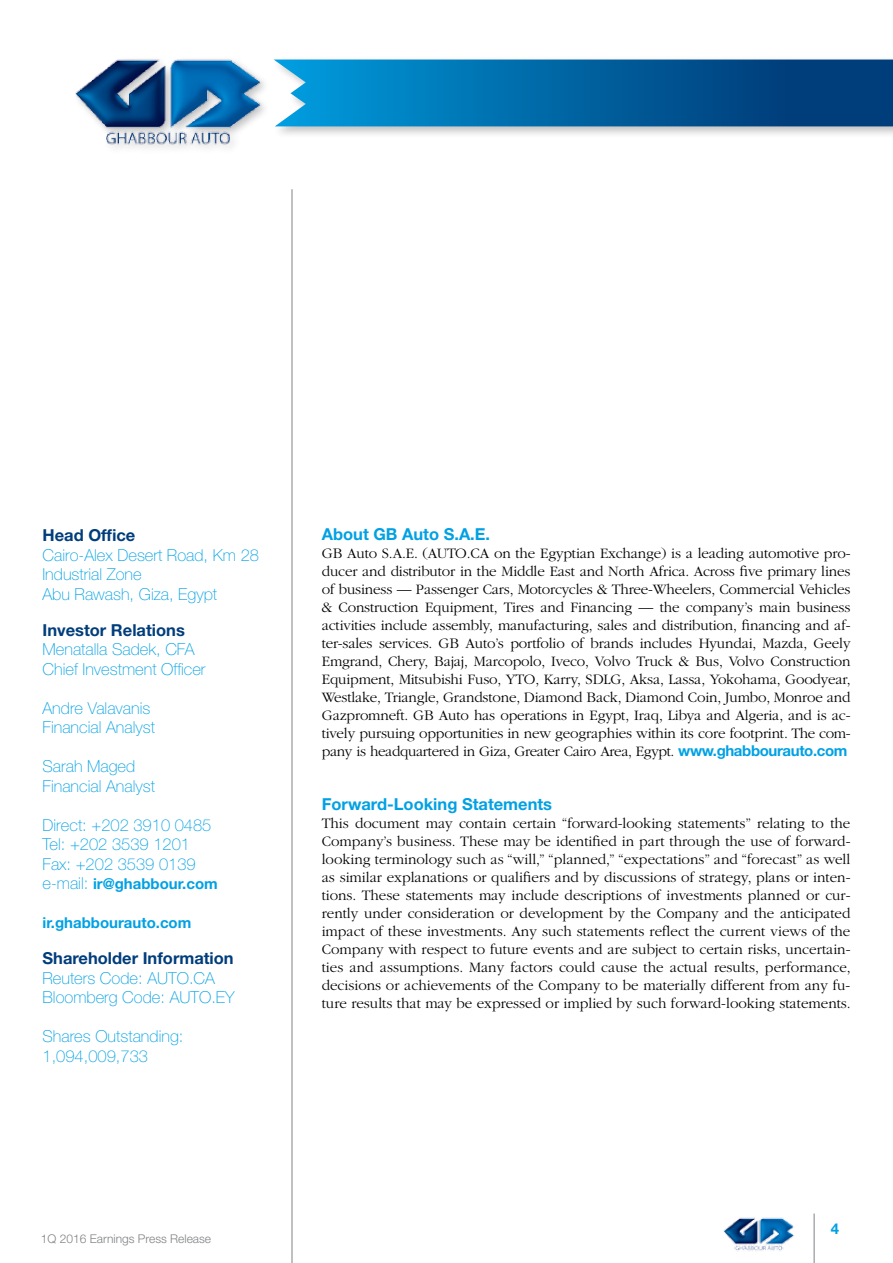
<style>
.page{position:relative;width:893px;height:1263px;background:#fff}
.page>*{position:absolute;margin:0;border:0;box-sizing:border-box;transform-origin:0 0}
.t1{font:100 16.5px/19.5px "Helvetica Neue LT Std";color:#00a1e4}
.t2{font:700 16.5px "Helvetica Neue LT Std";color:#003d7b}
.t3{font:700 16.5px "Helvetica Neue LT Std";color:#00a1e4}
.t4{font:300 15px/18px "ITC Garamond Std";letter-spacing:-.01em;color:#000;text-align:justify}
.t5{font:700 15px "Helvetica Neue LT Std";color:#00a1e4}
.t6{font:300 12px "Helvetica Neue LT Std";color:#808285}
.s1{font-weight:100;font-size:16.5px}
.s2{font-family:"Helvetica Neue LT Std";font-weight:700;color:#00a1e4}
</style>
<div class="page">
<div style="left:271px;top:56px;width:622px;height:83px;background:#000;opacity:.25"></div>
<svg style="left:294px;top:60px;width:599px;height:66px;background:#0162a1"></svg>
<hr style="left:814px;top:1213px;width:1px;height:50px;background:#808285">
<hr style="left:292px;top:189px;width:1px;height:1074px;background:#808285">
<img style="left:75px;top:56px;width:219px;height:92px">
<img style="left:723px;top:1217px;width:71px;height:34px">
<p class="t2" style="left:43px;top:525px;width:94px">Head Office</p>
<p class="t1" style="left:43px;top:545px;width:218px">Cairo-Alex Desert Road, Km 28<br>Industrial Zone<br>Abu Rawash, Giza, Egypt</p>
<p class="t2" style="left:43px;top:620px;width:144px">Investor Relations</p>
<p class="t1" style="left:43px;top:640px;width:165px">Menatalla Sadek, CFA<br>Chief Investment Officer</p>
<p class="t1" style="left:43px;top:698px;width:114px">Andre Valavanis<br>Financial Analyst</p>
<p class="t1" style="left:43px;top:757px;width:114px">Sarah Maged<br>Financial Analyst</p>
<p class="t1" style="left:43px;top:815px;width:170px">Direct: +202 3910 0485<br>Tel: +202 3539 1201<br>Fax: +202 3539 0139</p>
<p class="t5" style="left:43px;top:875px;width:177px"><span class="s1">e-mail:</span> ir@ghabbour.com</p>
<p class="t5" style="left:43px;top:914px;width:150px">ir.ghabbourauto.com</p>
<p class="t2" style="left:43px;top:948px;width:193px">Shareholder Information</p>
<p class="t1" style="left:43px;top:968px;width:194px">Reuters Code: AUTO.CA<br>Bloomberg Code: AUTO.EY</p>
<p class="t1" style="left:43px;top:1027px;width:142px">Shares Outstanding:<br>1,094,009,733</p>
<p class="t3" style="left:322px;top:524px;width:170px">About GB Auto S.A.E.</p>
<p class="t4" style="left:322px;top:544px;width:530px">GB Auto S.A.E. (AUTO.CA on the Egyptian Exchange) is a leading automotive pro&shy;ducer and distributor in the Middle East and North Africa. Across five primary lines of business — Passenger Cars, Motorcycles &amp; Three-Wheelers, Commercial Vehicles &amp; Construction Equipment, Tires and Financing — the company’s main business activities include assembly, manufacturing, sales and distribution, financing and af&shy;ter-sales services. GB Auto’s portfolio of brands includes Hyundai, Mazda, Geely Emgrand, Chery, Bajaj, Marcopolo, Iveco, Volvo Truck &amp; Bus, Volvo Construction Equipment, Mitsubishi Fuso, YTO, Karry, SDLG, Aksa, Lassa, Yokohama, Goodyear, Westlake, Triangle, Grandstone, Diamond Back, Diamond Coin, Jumbo, Monroe and Gazpromneft. GB Auto has operations in Egypt, Iraq, Libya and Algeria, and is ac&shy;tively pursuing opportunities in new geographies within its core footprint. The com&shy;pany is headquartered in Giza, Greater Cairo Area, Egypt. <span class="s2">www.ghabbourauto.com</span></p>
<p class="t3" style="left:322px;top:794px;width:232px">Forward-Looking Statements</p>
<p class="t4" style="left:322px;top:814px;width:531px">This document may contain certain “forward-looking statements” relating to the Company’s business. These may be identified in part through the use of forward&shy;looking terminology such as “will,” “planned,” “expectations” and “forecast” as well as similar explanations or qualifiers and by discussions of strategy, plans or inten&shy;tions. These statements may include descriptions of investments planned or cur&shy;rently under consideration or development by the Company and the anticipated impact of these investments. Any such statements reflect the current views of the Company with respect to future events and are subject to certain risks, uncertain&shy;ties and assumptions. Many factors could cause the actual results, performance, decisions or achievements of the Company to be materially different from any fu&shy;ture results that may be expressed or implied by such forward-looking statements.</p>
<p class="t6" style="left:41px;top:1231px;width:172px">1Q 2016 Earnings Press Release</p>
<p class="t5" style="left:831px;top:1220px;width:10px">4</p>
</div>
